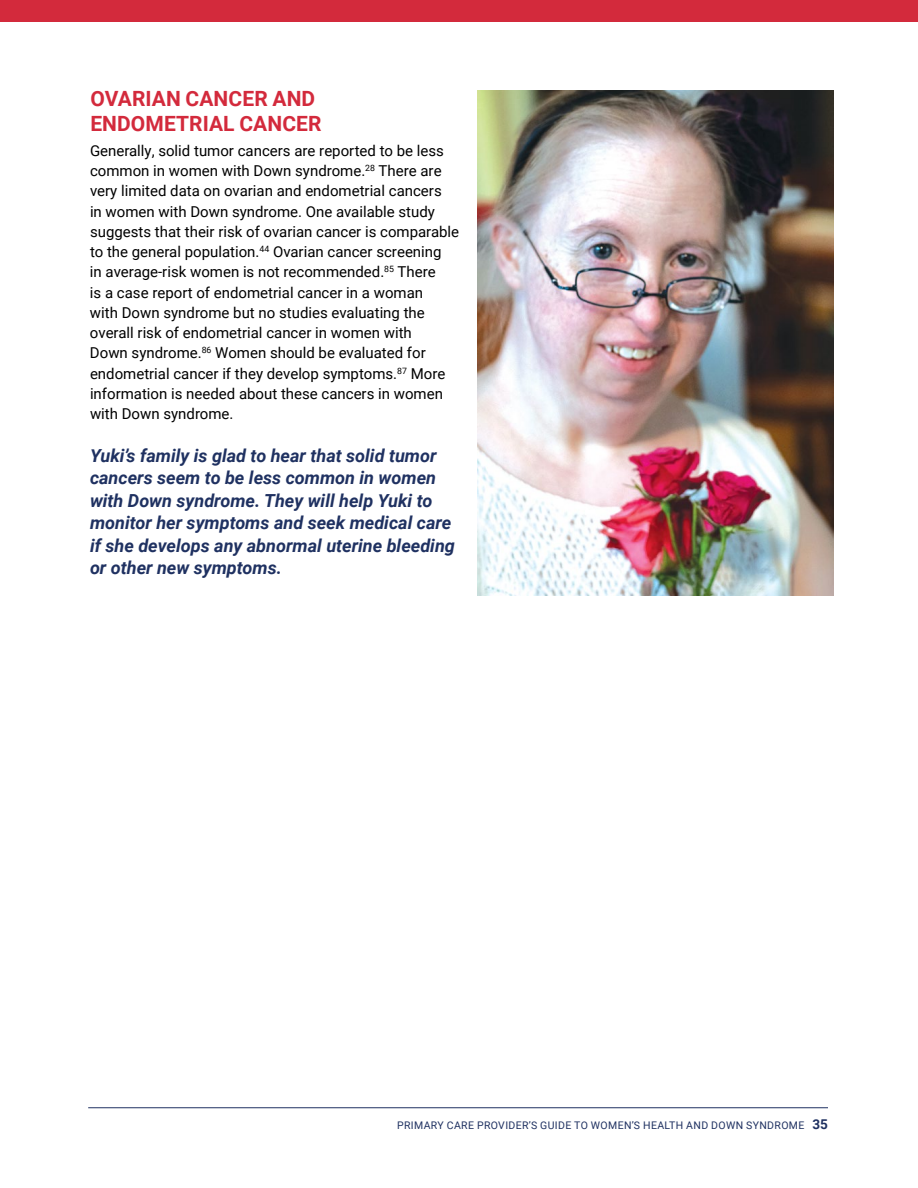
<style>
.page{position:relative;width:918px;height:1188px;background:#fff}
.page>*{position:absolute;margin:0;border:0;box-sizing:border-box;transform-origin:0 0}
.t1{font:700 21px/25.5px "Roboto";letter-spacing:.005em;color:#d32a3c}
.t2{font:italic 700 18px/22.5px "Roboto";color:#1f3161}
.t3{font:15px/20.2px "Roboto";color:#000}
.t4{font:10.5px "Roboto";letter-spacing:.035em;color:#1f3161}
.s1{font-weight:700;font-size:13.5px}
</style>
<div class="page">
<hr style="left:88px;top:1107px;width:740px;height:1px;background:#1f3161">
<div style="left:0;top:0;width:918px;height:22px;background:#d32a3c"></div>
<img style="left:477px;top:90px;width:356px;height:506px">
<h1 class="t1" style="left:90px;top:87px;width:233px">OVARIAN CANCER AND<br>ENDOMETRIAL CANCER</h1>
<p class="t3" style="left:90px;top:140px;width:371px">Generally, solid tumor cancers are reported to be less common in women with Down syndrome.<sup>28</sup> There are very limited data on ovarian and endometrial cancers<br>in women with Down syndrome. One available study suggests that their risk of ovarian cancer is comparable to the general population.<sup>44</sup> Ovarian cancer screening<br>in average-risk women is not recommended.<sup>85</sup> There<br>is a case report of endometrial cancer in a woman<br>with Down syndrome but no studies evaluating the overall risk of endometrial cancer in women with<br>Down syndrome.<sup>86</sup> Women should be evaluated for endometrial cancer if they develop symptoms.<sup>87</sup> More information is needed about these cancers in women with Down syndrome.</p>
<p class="t2" style="left:90px;top:446px;width:366px">Yuki’s family is glad to hear that solid tumor cancers seem to be less common in women with Down syndrome. They will help Yuki to monitor her symptoms and seek medical care if she develops any abnormal uterine bleeding or other new symptoms.</p>
<p class="t4" style="left:397px;top:1118px;width:432px">PRIMARY CARE PROVIDER’S GUIDE TO WOMEN’S HEALTH AND DOWN SYNDROME <span class="s1">35</span></p>
</div>
